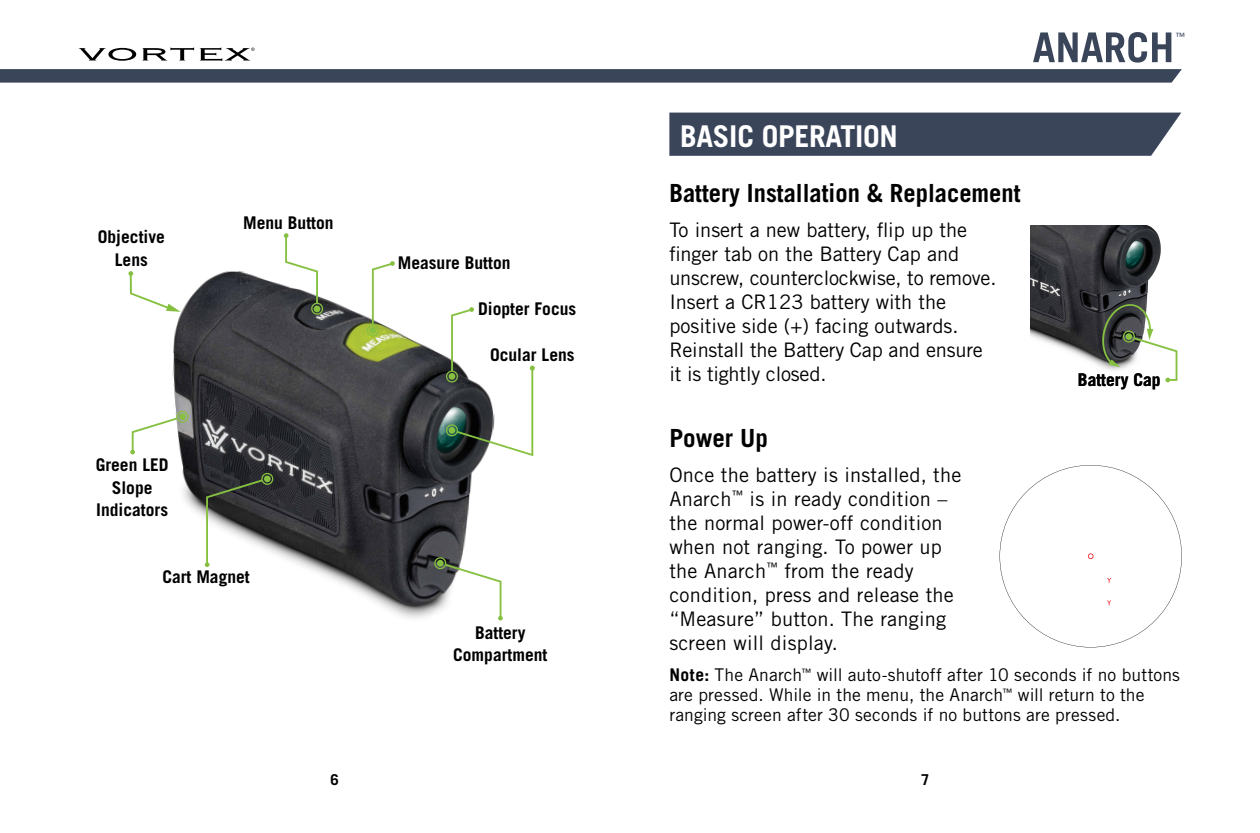
<style>
.page{position:relative;width:1260px;height:833px;background:#fff}
.page>*{position:absolute;margin:0;border:0;box-sizing:border-box;transform-origin:0 0}
.t1{font:700 30px "Trade Gothic LT Std";letter-spacing:-.01em;color:#fff}
.t2{font:700 25px "Trade Gothic LT Std";color:#000}
.t3{font:20px/24px "Trade Gothic LT Std";letter-spacing:.01em;color:#000}
.t4{font:17.5px/20px "Trade Gothic LT Std";letter-spacing:.005em;color:#000}
.t5{font:700 17.5px/22.5px "Trade Gothic LT Std";color:#000;text-align:center}
.t6{font:700 15px "Trade Gothic LT Std";color:#000}
.t7{font:10px "Trade Gothic LT Std";color:#3a455a}
.s1{font-weight:700}
</style>
<div class="page">
<svg style="left:0;top:69px;width:1182px;height:14px"></svg>
<svg style="left:1033px;top:32px;width:138px;height:31px"></svg>
<svg style="left:79px;top:48px;width:176px;height:13px"></svg>
<svg style="left:669px;top:112px;width:512px;height:44px"></svg>
<img style="left:1030px;top:226px;width:130px;height:141px">
<svg style="left:1101px;top:303px;width:76px;height:79px"></svg>
<svg style="left:1000px;top:465px;width:182px;height:182px"></svg>
<img style="left:164px;top:271px;width:331px;height:348px">
<svg style="left:446px;top:307px;width:28px;height:75px"></svg>
<svg style="left:367px;top:261px;width:28px;height:75px"></svg>
<svg style="left:434px;top:556px;width:69px;height:64px"></svg>
<div style="left:437px;top:559px;width:7px;height:8px;background:#86c041;border-radius:3px"></div>
<svg style="left:205px;top:472px;width:69px;height:95px"></svg>
<div style="left:264px;top:475px;width:7px;height:7px;background:#86c041;border-radius:3px"></div>
<svg style="left:284px;top:233px;width:39px;height:82px"></svg>
<svg style="left:130px;top:410px;width:59px;height:44px"></svg>
<div style="left:179px;top:413px;width:7px;height:7px;background:#86c041;border-radius:50%"></div>
<svg style="left:445px;top:423px;width:88px;height:33px"></svg>
<svg style="left:448px;top:426px;width:8px;height:8px"></svg>
<hr style="left:531px;top:367px;width:2px;height:88px;background:#86c041">
<svg style="left:530px;top:365px;width:5px;height:6px"></svg>
<svg style="left:128px;top:271px;width:5px;height:5px"></svg>
<svg style="left:166px;top:303px;width:15px;height:9px"></svg>
<p class="t5" style="left:98px;top:225px;width:69px">Objective<br>Lens</p>
<p class="t5" style="left:243px;top:211px;width:92px">Menu Button</p>
<p class="t5" style="left:96px;top:453px;width:74px">Green LED<br>Slope<br>Indicators</p>
<p class="t5" style="left:162px;top:565px;width:89px">Cart Magnet</p>
<p class="t5" style="left:398px;top:251px;width:114px">Measure Button</p>
<p class="t5" style="left:478px;top:297px;width:100px">Diopter Focus</p>
<p class="t5" style="left:490px;top:343px;width:86px">Ocular Lens</p>
<p class="t5" style="left:453px;top:620px;width:96px">Battery<br>Compartment</p>
<h1 class="t1" style="left:680px;top:118px;width:219px">BASIC OPERATION</h1>
<p class="t2" style="left:669px;top:178px;width:353px">Battery Installation &amp; Replacement</p>
<p class="t3" style="left:669px;top:218px;width:329px">To insert a new battery, flip up the finger tab on the Battery Cap and unscrew, counterclockwise, to remove.<br>Insert a CR123 battery with the positive side (+) facing outwards.<br>Reinstall the Battery Cap and ensure it is tightly closed.</p>
<p class="t7" style="left:1175px;top:30px;width:11px">™</p>
<p class="t5" style="left:1078px;top:368px;width:84px">Battery Cap</p>
<p class="t2" style="left:669px;top:422px;width:100px">Power Up</p>
<p class="t3" style="left:669px;top:462px;width:294px">Once the battery is installed, the<br>Anarch<sup>™</sup> is in ready condition – the normal power-off condition when not ranging. To power up the Anarch<sup>™</sup> from the ready condition, press and release the “Measure” button. The ranging screen will display.</p>
<p class="t4" style="left:669px;top:665px;width:512px"><span class="s1">Note:</span> The Anarch<sup>™</sup> will auto-shutoff after 10 seconds if no buttons are pressed. While in the menu, the Anarch<sup>™</sup> will return to the ranging screen after 30 seconds if no buttons are pressed.</p>
<p class="t6" style="left:331px;top:770px;width:10px">6</p>
<p class="t6" style="left:921px;top:770px;width:10px">7</p>
</div>
